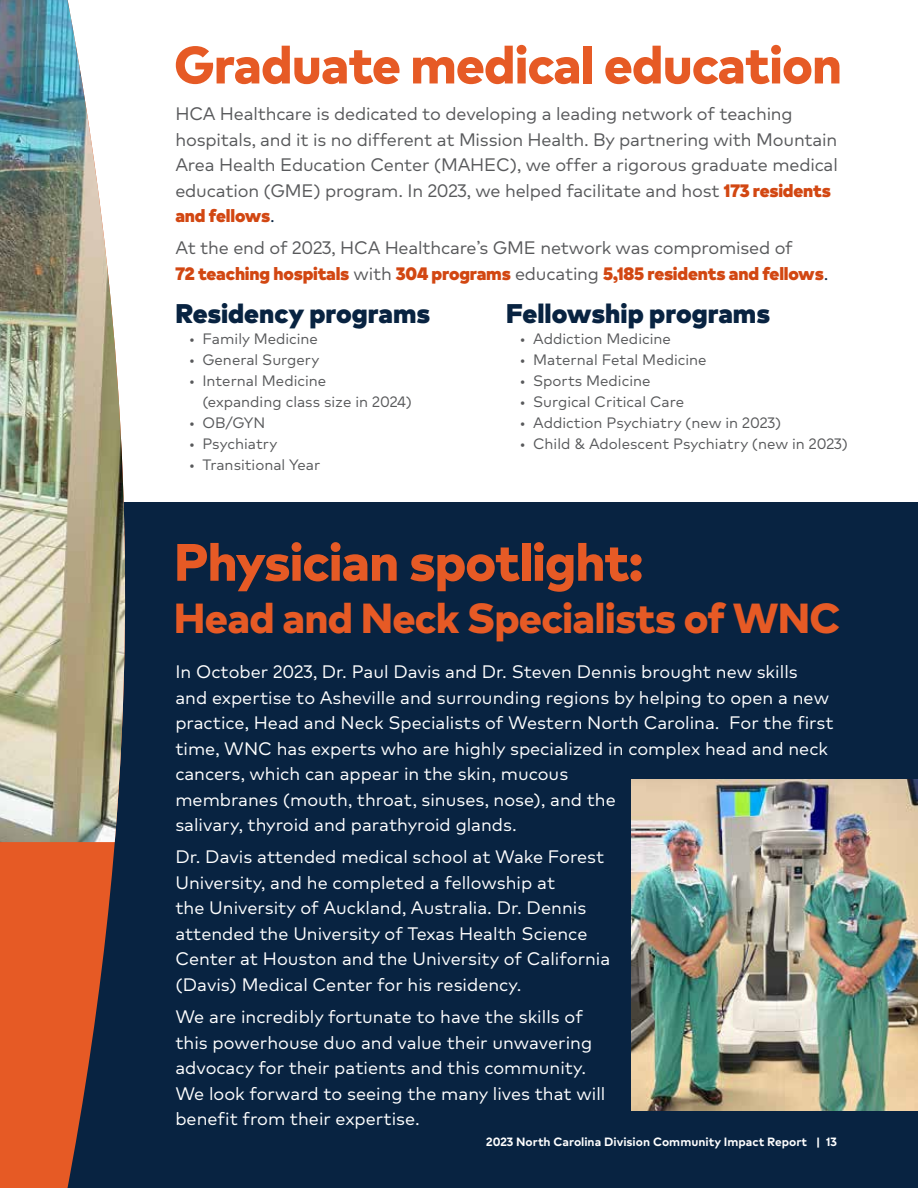
<style>
.page{position:relative;width:918px;height:1188px;background:#fff}
.page>*{position:absolute;margin:0;border:0;box-sizing:border-box;transform-origin:0 0}
.t1{font:800 52.5px "Markfor HCA";letter-spacing:-.02em;color:#e65a25}
.t2{font:800 42px "Markfor HCA";letter-spacing:-.02em;color:#e65a25}
.t3{font:900 27px "Markfor HCA";color:#082341}
.t4{font:18px/25.5px "Markfor HCA";color:#fff}
.t5{font:18px/25.5px "Markfor HCA";letter-spacing:-.01em;color:#58595b}
.t6{font:15px "Markfor HCA";color:#58595b}
.t7{font:700 12px "Markfor HCA";color:#fff}
.s1{font-weight:900;color:#d24712}
.s2{color:#082341}
</style>
<div class="page">
<div style="left:14px;top:503px;width:904px;height:685px;background:#082341"></div>
<svg style="left:0;top:502px;width:145px;height:686px;fill:#e65a25"></svg>
<img style="left:0;top:0;width:138px;height:842px">
<img style="left:631px;top:779px;width:287px;height:331px">
<h3 class="t1" style="left:174px;top:24px;width:670px">Graduate medical education</h3>
<p class="t5" style="left:175px;top:100px;width:664px">HCA Healthcare is dedicated to developing a leading network of teaching hospitals, and it is no different at Mission Health. By partnering with Mountain Area Health Education Center (MAHEC), we offer a rigorous graduate medical education (GME) program. In 2023, we helped facilitate and host <span class="s1">173 residents and fellows</span><span class="s2">.</span></p>
<p class="t5" style="left:175px;top:234px;width:654px">At the end of 2023, HCA Healthcare’s GME network was compromised of<br><span class="s1">72 teaching hospitals</span> with <span class="s1">304 programs</span> educating <span class="s1">5,185 residents and fellows</span><span class="s2">.</span></p>
<h4 class="t3" style="left:175px;top:292px;width:256px">Residency programs</h4>
<h4 class="t3" style="left:506px;top:292px;width:265px">Fellowship programs</h4>
<p class="t6" style="left:189px;top:328px;width:131px">• Family Medicine</p>
<p class="t6" style="left:520px;top:328px;width:153px">• Addiction Medicine</p>
<p class="t6" style="left:189px;top:349px;width:132px">• General Surgery</p>
<p class="t6" style="left:520px;top:349px;width:189px">• Maternal Fetal Medicine</p>
<p class="t6" style="left:189px;top:370px;width:139px">• Internal Medicine</p>
<p class="t6" style="left:520px;top:370px;width:132px">• Sports Medicine</p>
<p class="t6" style="left:202px;top:391px;width:211px">(expanding class size in 2024)</p>
<p class="t6" style="left:520px;top:391px;width:166px">• Surgical Critical Care</p>
<p class="t6" style="left:189px;top:412px;width:78px">• OB/GYN</p>
<p class="t6" style="left:520px;top:412px;width:263px">• Addiction Psychiatry (new in 2023)</p>
<p class="t6" style="left:189px;top:433px;width:90px">• Psychiatry</p>
<p class="t6" style="left:520px;top:433px;width:330px">• Child &amp; Adolescent Psychiatry (new in 2023)</p>
<p class="t6" style="left:189px;top:454px;width:133px">• Transitional Year</p>
<h3 class="t1" style="left:174px;top:522px;width:471px">Physician spotlight:</h3>
<h3 class="t2" style="left:174px;top:586px;width:668px">Head and Neck Specialists of WNC</h3>
<p class="t4" style="left:175px;top:658px;width:660px">In October 2023, Dr. Paul Davis and Dr. Steven Dennis brought new skills and expertise to Asheville and surrounding regions by helping to open a new practice, Head and Neck Specialists of Western North Carolina. For the first time, WNC has experts who are highly specialized in complex head and neck cancers, which can appear in the skin, mucous<br>membranes (mouth, throat, sinuses, nose), and the<br>salivary, thyroid and parathyroid glands.</p>
<p class="t4" style="left:175px;top:843px;width:436px">Dr. Davis attended medical school at Wake Forest University, and he completed a fellowship at<br>the University of Auckland, Australia. Dr. Dennis attended the University of Texas Health Science Center at Houston and the University of California (Davis) Medical Center for his residency.</p>
<p class="t4" style="left:175px;top:1003px;width:432px">We are incredibly fortunate to have the skills of this powerhouse duo and value their unwavering advocacy for their patients and this community.<br>We look forward to seeing the many lives that will benefit from their expertise.</p>
<p class="t7" style="left:486px;top:1132px;width:352px">2023 North Carolina Division Community Impact Report | 13</p>
</div>
